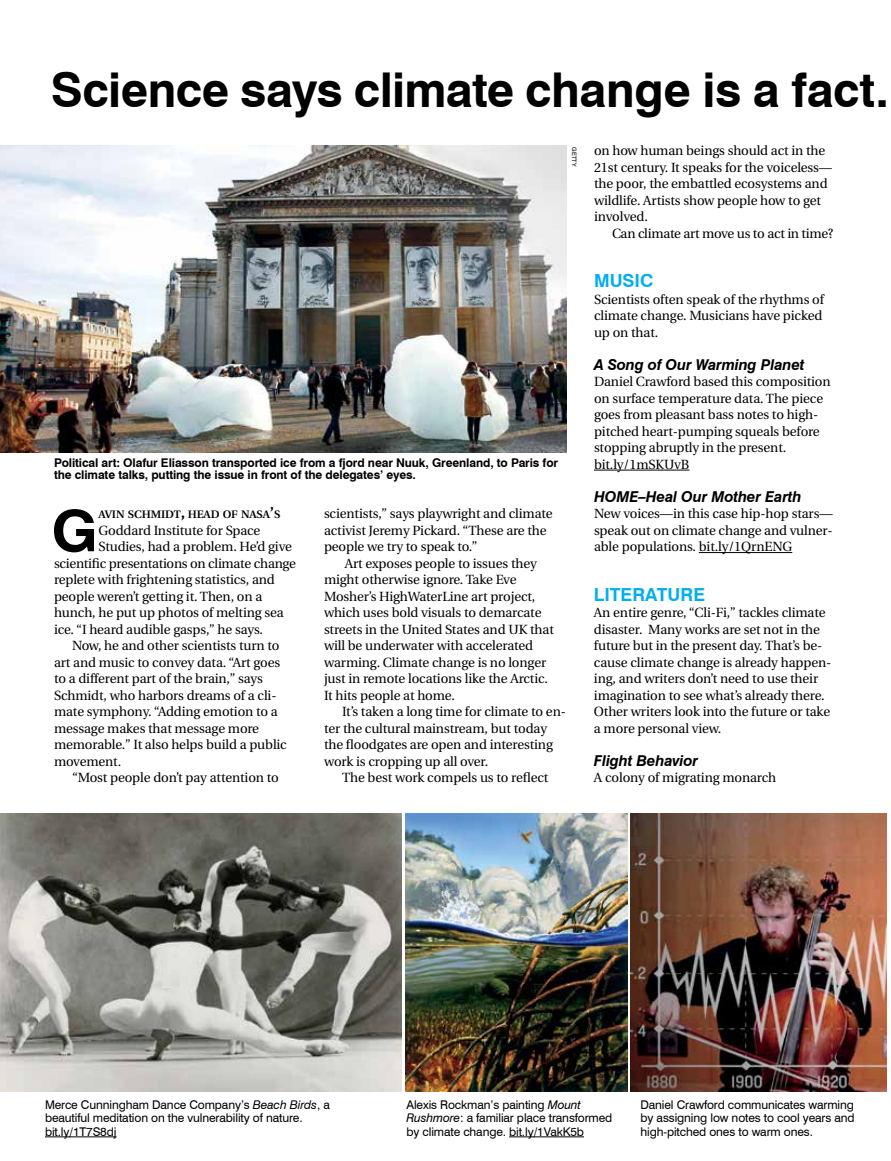
<style>
.page{position:relative;width:891px;height:1161px;background:#fff}
.page>*{position:absolute;margin:0;border:0;box-sizing:border-box;transform-origin:0 0}
.t1{font:700 57.15px "Swiss 721 BT";color:#000;scale:1.05 1}
.t2{font:700 48px "Swiss 721 BT";letter-spacing:-.01em;color:#000}
.t3{font:700 18px "Swiss 721 BT";color:#00aeef}
.t4{font:italic 700 15px "Swiss 721 BT";letter-spacing:-.01em;color:#000}
.t5{font:13.35px/16.5px "Utopia";letter-spacing:-.01em;color:#000}
.t6{font:12px/13.5px "Swiss 721 BT";letter-spacing:-.01em;color:#000}
.t7{font:700 12px/12.8px "Swiss 721 BT";letter-spacing:-.01em;color:#000}
.t8{font:600 10.8px "Utopia";letter-spacing:-.015em;color:#000;scale:1.05 1}
.t9{font:6px "Swiss 721 BT";color:#000}
.s1{font-size:15.45px}
.s2{font-style:italic}
</style>
<div class="page">
<img style="left:0;top:813px;width:401px;height:279px">
<img style="left:405px;top:813px;width:222px;height:279px">
<img style="left:631px;top:813px;width:256px;height:279px">
<img style="left:0;top:146px;width:567px;height:306px">
<hr style="left:594px;top:470px;width:95px;height:1px;background:#000">
<hr style="left:699px;top:552px;width:93px;height:1px;background:#000">
<hr style="left:509px;top:1137px;width:75px;height:1px;background:#000">
<hr style="left:45px;top:1137px;width:72px;height:1px;background:#000">
<h2 class="t2" style="left:51px;top:61px;width:840px">Science says climate change is a fact.</h2>
<p class="t9" style="left:578px;top:147px;width:21px;rotate:90deg">GETTY</p>
<p class="t7" style="left:54px;top:456px;width:506px">Political art: Olafur Eliasson transported ice from a fjord near Nuuk, Greenland, to Paris for the climate talks, putting the issue in front of the delegates’ eyes.</p>
<h1 class="t1" style="left:51px;top:496px;width:46px">G</h1>
<p class="t8" style="left:99px;top:508px;width:175px">AVIN SCHMIDT<span class="s1">,</span> HEAD OF NASA<span class="s1">’</span>S</p>
<p class="t5" style="left:99px;top:522px;width:163px">Goddard Institute for Space</p>
<p class="t5" style="left:99px;top:539px;width:195px">Studies, had a problem. He’d give</p>
<p class="t5" style="left:54px;top:555px;width:244px">scientific presentations on climate change</p>
<p class="t5" style="left:54px;top:572px;width:222px">replete with frightening statistics, and</p>
<p class="t5" style="left:54px;top:588px;width:210px">people weren’t getting it. Then, on a</p>
<p class="t5" style="left:54px;top:605px;width:231px">hunch, he put up photos of melting sea</p>
<p class="t5" style="left:54px;top:621px;width:211px">ice. “I heard audible gasps,” he says.</p>
<p class="t5" style="left:72px;top:638px;width:209px">Now, he and other scientists turn to</p>
<p class="t5" style="left:54px;top:654px;width:228px">art and music to convey data. “Art goes</p>
<p class="t5" style="left:54px;top:671px;width:210px">to a different part of the brain,” says</p>
<p class="t5" style="left:54px;top:687px;width:224px">Schmidt, who harbors dreams of a cli-</p>
<p class="t5" style="left:54px;top:704px;width:225px">mate symphony. “Adding emotion to a</p>
<p class="t5" style="left:54px;top:720px;width:207px">message makes that message more</p>
<p class="t5" style="left:54px;top:737px;width:234px">memorable.” It also helps build a public</p>
<p class="t5" style="left:54px;top:753px;width:69px">movement.</p>
<p class="t5" style="left:72px;top:770px;width:208px">“Most people don’t pay attention to</p>
<p class="t5" style="left:324px;top:506px;width:230px">scientists,” says playwright and climate activist Jeremy Pickard. “These are the people we try to speak to.”</p>
<p class="t5" style="left:324px;top:555px;width:231px;text-indent:21px">Art exposes people to issues they might otherwise ignore. Take Eve Mosher’s HighWaterLine art project, which uses bold visuals to demarcate streets in the United States and UK that will be underwater with accelerated warming. Climate change is no longer just in remote locations like the Arctic.<br>It hits people at home.</p>
<p class="t5" style="left:324px;top:704px;width:243px;text-indent:18px">It’s taken a long time for climate to en&shy;ter the cultural mainstream, but today the floodgates are open and interesting work is cropping up all over.</p>
<p class="t5" style="left:342px;top:770px;width:208px">The best work compels us to reflect</p>
<p class="t5" style="left:594px;top:143px;width:240px">on how human beings should act in the 21st century. It speaks for the voiceless— the poor, the embattled ecosystems and wildlife. Artists show people how to get involved.</p>
<p class="t5" style="left:612px;top:225px;width:223px">Can climate art move us to act in time?</p>
<h3 class="t3" style="left:594px;top:270px;width:61px">MUSIC</h3>
<p class="t5" style="left:594px;top:291px;width:231px;text-align:justify">Scientists often speak of the rhythms of climate change. Musicians have picked up on that.</p>
<p class="t4" style="left:594px;top:355px;width:212px">A Song of Our Warming Planet</p>
<p class="t5" style="left:594px;top:374px;width:238px">Daniel Crawford based this composition on surface temperature data. The piece goes from pleasant bass notes to high&shy;pitched heart-pumping squeals before stopping abruptly in the present. bit.ly/1mSKUvB</p>
<p class="t4" style="left:594px;top:487px;width:209px">HOME–Heal Our Mother Earth</p>
<p class="t5" style="left:594px;top:506px;width:240px;text-align:justify">New voices—in this case hip-hop stars— speak out on climate change and vulner&shy;able populations. bit.ly/1QrnENG</p>
<h3 class="t3" style="left:594px;top:583px;width:113px">LITERATURE</h3>
<p class="t5" style="left:594px;top:605px;width:239px">An entire genre, “Cli-Fi,” tackles climate disaster. Many works are set not in the future but in the present day. That’s be&shy;cause climate change is already happen&shy;ing, and writers don’t need to use their imagination to see what’s already there.<br>Other writers look into the future or take a more personal view.</p>
<p class="t4" style="left:594px;top:751px;width:106px">Flight Behavior</p>
<p class="t5" style="left:594px;top:770px;width:184px">A colony of migrating monarch</p>
<p class="t6" style="left:45px;top:1098px;width:286px">Merce Cunningham Dance Company’s <span class="s2">Beach Birds</span>, a beautiful meditation on the vulnerability of nature. bit.ly/1T7S8dj</p>
<p class="t6" style="left:406px;top:1098px;width:207px">Alexis Rockman’s painting <span class="s2">Mount<br>Rushmore</span>: a familiar place transformed by climate change. bit.ly/1VakK5b</p>
<p class="t6" style="left:640px;top:1097px;width:216px;text-align:justify">Daniel Crawford communicates warming by assigning low notes to cool years and high-pitched ones to warm ones.</p>
</div>
